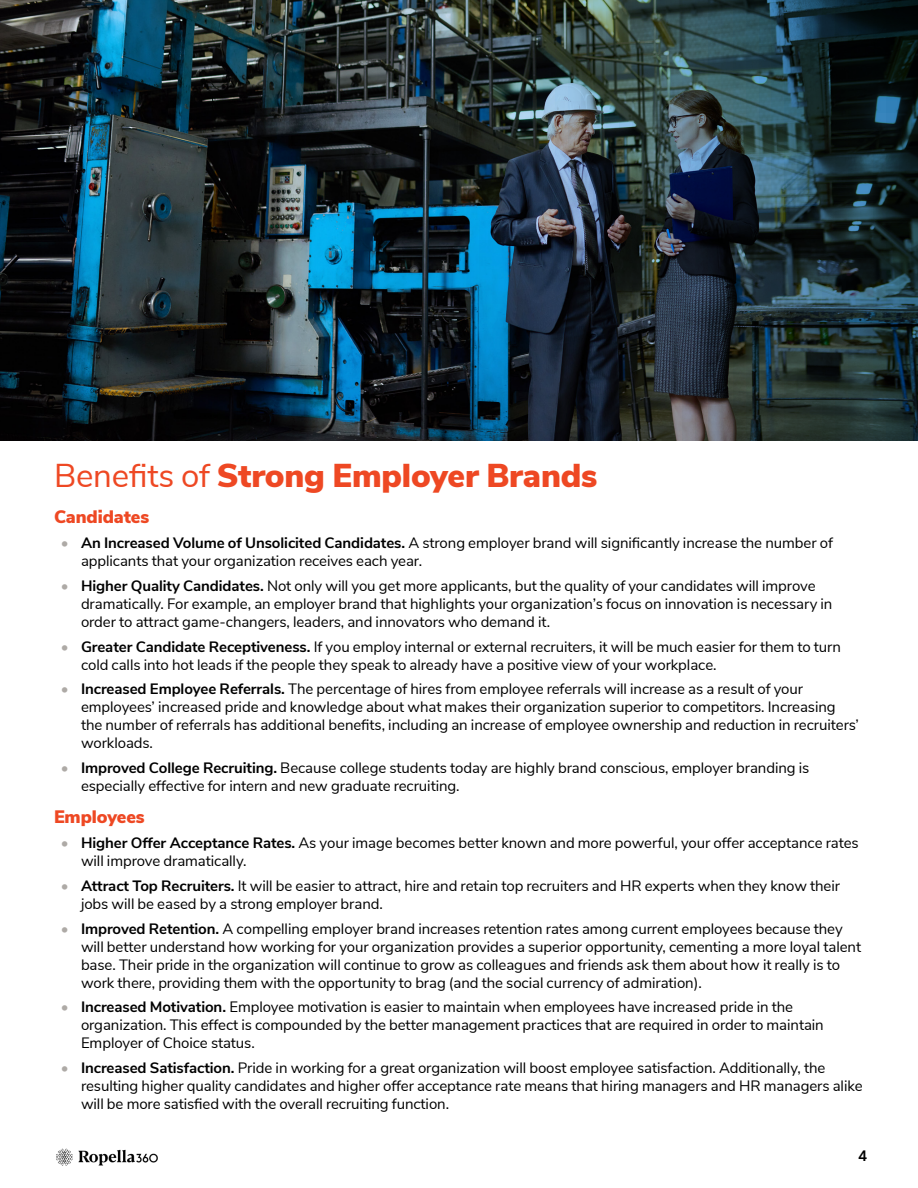
<style>
.page{position:relative;width:918px;height:1188px;background:#fff}
.page>*{position:absolute;margin:0;border:0;box-sizing:border-box;transform-origin:0 0}
.t1{font:900 33px "Nunito Sans";letter-spacing:-.005em;color:#ee4823}
.t2{font:900 18px "Nunito Sans";letter-spacing:-.005em;color:#ee4823}
.t3{font:15px/18px "Nunito Sans";letter-spacing:-.005em;color:#000}
.t4{font:700 15px "Nunito Sans 7 pt";color:#000}
.s1{font-weight:400}
.s2{font-weight:900;color:#aeaaa6}
.s3{font-weight:700}
</style>
<div class="page">
<img style="left:56px;top:1148px;width:102px;height:18px">
<img style="left:0;top:0;width:918px;height:440px">
<h1 class="t1" style="left:54px;top:451px;width:545px"><span class="s1">Benefits of</span> Strong Employer Brands</h1>
<p class="t2" style="left:54px;top:504px;width:97px">Candidates</p>
<p class="t3" style="left:81px;top:533px;width:753px;text-indent:-20px"><span class="s2">•</span> <span class="s3">An Increased Volume of Unsolicited Candidates.</span> A strong employer brand will significantly increase the number of applicants that your organization receives each year.</p>
<p class="t3" style="left:81px;top:576px;width:753px;text-indent:-20px"><span class="s2">•</span> <span class="s3">Higher Quality Candidates.</span> Not only will you get more applicants, but the quality of your candidates will improve dramatically. For example, an employer brand that highlights your organization’s focus on innovation is necessary in order to attract game-changers, leaders, and innovators who demand it.</p>
<p class="t3" style="left:81px;top:636px;width:761px;text-indent:-20px"><span class="s2">•</span> <span class="s3">Greater Candidate Receptiveness.</span> If you employ internal or external recruiters, it will be much easier for them to turn cold calls into hot leads if the people they speak to already have a positive view of your workplace.</p>
<p class="t3" style="left:81px;top:679px;width:780px;text-indent:-20px"><span class="s2">•</span> <span class="s3">Increased Employee Referrals.</span> The percentage of hires from employee referrals will increase as a result of your employees’ increased pride and knowledge about what makes their organization superior to competitors. Increasing the number of referrals has additional benefits, including an increase of employee ownership and reduction in recruiters’ workloads.</p>
<p class="t3" style="left:81px;top:758px;width:730px;text-indent:-20px"><span class="s2">•</span> <span class="s3">Improved College Recruiting.</span> Because college students today are highly brand conscious, employer branding is especially effective for intern and new graduate recruiting.</p>
<p class="t2" style="left:54px;top:804px;width:92px">Employees</p>
<p class="t3" style="left:81px;top:833px;width:779px;text-indent:-20px"><span class="s2">•</span> <span class="s3">Higher Offer Acceptance Rates.</span> As your image becomes better known and more powerful, your offer acceptance rates will improve dramatically.</p>
<p class="t3" style="left:81px;top:876px;width:761px;text-indent:-20px"><span class="s2">•</span> <span class="s3">Attract Top Recruiters.</span> It will be easier to attract, hire and retain top recruiters and HR experts when they know their jobs will be eased by a strong employer brand.</p>
<p class="t3" style="left:81px;top:918px;width:782px;text-indent:-20px"><span class="s2">•</span> <span class="s3">Improved Retention.</span> A compelling employer brand increases retention rates among current employees because they will better understand how working for your organization provides a superior opportunity, cementing a more loyal talent base. Their pride in the organization will continue to grow as colleagues and friends ask them about how it really is to work there, providing them with the opportunity to brag (and the social currency of admiration).</p>
<p class="t3" style="left:81px;top:997px;width:744px;text-indent:-20px"><span class="s2">•</span> <span class="s3">Increased Motivation.</span> Employee motivation is easier to maintain when employees have increased pride in the organization. This effect is compounded by the better management practices that are required in order to maintain<br>Employer of Choice status.</p>
<p class="t3" style="left:81px;top:1058px;width:783px;text-indent:-20px"><span class="s2">•</span> <span class="s3">Increased Satisfaction.</span> Pride in working for a great organization will boost employee satisfaction. Additionally, the resulting higher quality candidates and higher offer acceptance rate means that hiring managers and HR managers alike will be more satisfied with the overall recruiting function.</p>
<p class="t4" style="left:858px;top:1145px;width:10px">4</p>
</div>
